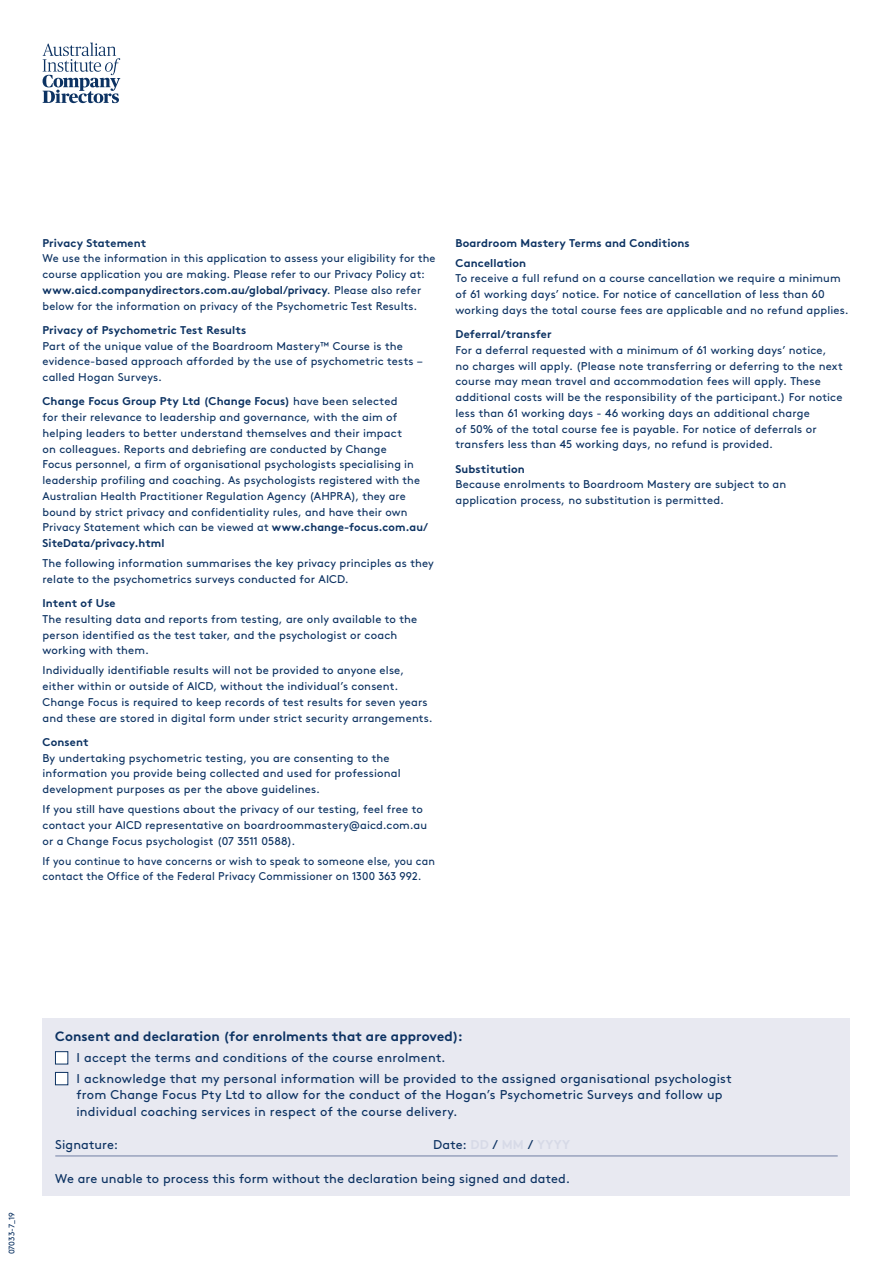
<style>
.page{position:relative;width:893px;height:1263px;background:#fff}
.page>*{position:absolute;margin:0;border:0;box-sizing:border-box;transform-origin:0 0}
.t1{font:700 13.5px "Brown Std";letter-spacing:.01em;color:#0c3262}
.t2{font:12.75px/20.7px "Brown Std";letter-spacing:.015em;color:#0c3262}
.t3{font:11.25px/15.8px "Brown Std";letter-spacing:.015em;color:#0c3262}
.t4{font:700 11.25px/20px "Brown Std";letter-spacing:.01em;color:#0c3262}
.t5{font:11.25px/15.8px "Brown Std";letter-spacing:.015em;color:#0c3262;scale:.96 1}
.t6{font:8.1px "Brown Std";color:#0c3262}
.s1{font-weight:700}
</style>
<div class="page">
<div style="left:43px;top:1018px;width:807px;height:178px;background:#e8e9f1"></div>
<hr style="left:55px;top:1156px;width:783px;height:1px;background:#707ea4">
<div style="left:55px;top:1051px;width:13px;height:13px;background:#fff;border:1px solid #0c3262"></div>
<div style="left:55px;top:1072px;width:13px;height:13px;background:#fff;border:1px solid #0c3262"></div>
<svg style="left:43px;top:43px;width:77px;height:60px"></svg>
<p class="t4" style="left:43px;top:233px;width:105px">Privacy Statement</p>
<p class="t3" style="left:43px;top:251px;width:395px">We use the information in this application to assess your eligibility for the course application you are making. Please refer to our Privacy Policy at: <span class="s1">www.aicd.companydirectors.com.au/global/privacy</span>. Please also refer below for the information on privacy of the Psychometric Test Results.</p>
<p class="t4" style="left:43px;top:320px;width:205px">Privacy of Psychometric Test Results</p>
<p class="t3" style="left:43px;top:338px;width:382px">Part of the unique value of the Boardroom Mastery™ Course is the evidence-based approach afforded by the use of psychometric tests – called Hogan Surveys.</p>
<p class="t3" style="left:43px;top:394px;width:387px"><span class="s1">Change Focus Group Pty Ltd (Change Focus)</span> have been selected<br>for their relevance to leadership and governance, with the aim of helping leaders to better understand themselves and their impact<br>on colleagues. Reports and debriefing are conducted by Change<br>Focus personnel, a firm of organisational psychologists specialising in leadership profiling and coaching. As psychologists registered with the Australian Health Practitioner Regulation Agency (AHPRA), they are bound by strict privacy and confidentiality rules, and have their own Privacy Statement which can be viewed at <span class="s1">www.change-focus.com.au/ SiteData/privacy.html</span></p>
<p class="t3" style="left:43px;top:555px;width:393px">The following information summarises the key privacy principles as they relate to the psychometrics surveys conducted for AICD.</p>
<p class="t4" style="left:43px;top:593px;width:75px">Intent of Use</p>
<p class="t3" style="left:43px;top:611px;width:376px">The resulting data and reports from testing, are only available to the person identified as the test taker, and the psychologist or coach working with them.</p>
<p class="t3" style="left:43px;top:663px;width:392px">Individually identifiable results will not be provided to anyone else, either within or outside of AICD, without the individual’s consent.<br>Change Focus is required to keep records of test results for seven years and these are stored in digital form under strict security arrangements.</p>
<p class="t4" style="left:43px;top:732px;width:48px">Consent</p>
<p class="t3" style="left:43px;top:750px;width:360px">By undertaking psychometric testing, you are consenting to the information you provide being collected and used for professional development purposes as per the above guidelines.</p>
<p class="t3" style="left:43px;top:801px;width:386px">If you still have questions about the privacy of our testing, feel free to contact your AICD representative on boardroommastery@aicd.com.au or a Change Focus psychologist (07 3511 0588).</p>
<p class="t5" style="left:43px;top:853px;width:410px">If you continue to have concerns or wish to speak to someone else, you can contact the Office of the Federal Privacy Commissioner on 1300 363 992.</p>
<p class="t4" style="left:455px;top:233px;width:236px">Boardroom Mastery Terms and Conditions<br>Cancellation</p>
<p class="t3" style="left:455px;top:271px;width:395px">To receive a full refund on a course cancellation we require a minimum of 61 working days’ notice. For notice of cancellation of less than 60 working days the total course fees are applicable and no refund applies.</p>
<p class="t4" style="left:455px;top:324px;width:98px">Deferral/transfer</p>
<p class="t3" style="left:455px;top:342px;width:389px">For a deferral requested with a minimum of 61 working days’ notice,<br>no charges will apply. (Please note transferring or deferring to the next course may mean travel and accommodation fees will apply. These additional costs will be the responsibility of the participant.) For notice less than 61 working days - 46 working days an additional charge<br>of 50% of the total course fee is payable. For notice of deferrals or transfers less than 45 working days, no refund is provided.</p>
<p class="t4" style="left:455px;top:459px;width:71px">Substitution</p>
<p class="t3" style="left:455px;top:477px;width:332px">Because enrolments to Boardroom Mastery are subject to an application process, no substitution is permitted.</p>
<p class="t6" style="left:7px;top:1254px;width:44px;rotate:-90deg">07033-7_19</p>
<p class="t1" style="left:55px;top:1028px;width:409px">Consent and declaration (for enrolments that are approved):</p>
<p class="t2" style="left:77px;top:1047px;width:657px">I accept the terms and conditions of the course enrolment.<br>I acknowledge that my personal information will be provided to the assigned organisational psychologist</p>
<p class="t2" style="left:76px;top:1087px;width:648px;line-height:16.5px">from Change Focus Pty Ltd to allow for the conduct of the Hogan’s Psychometric Surveys and follow up individual coaching services in respect of the course delivery.</p>
<p class="t2" style="left:55px;top:1135px;width:64px">Signature:</p>
<p class="t2" style="left:55px;top:1168px;width:516px">We are unable to process this form without the declaration being signed and dated.</p>
</div>
